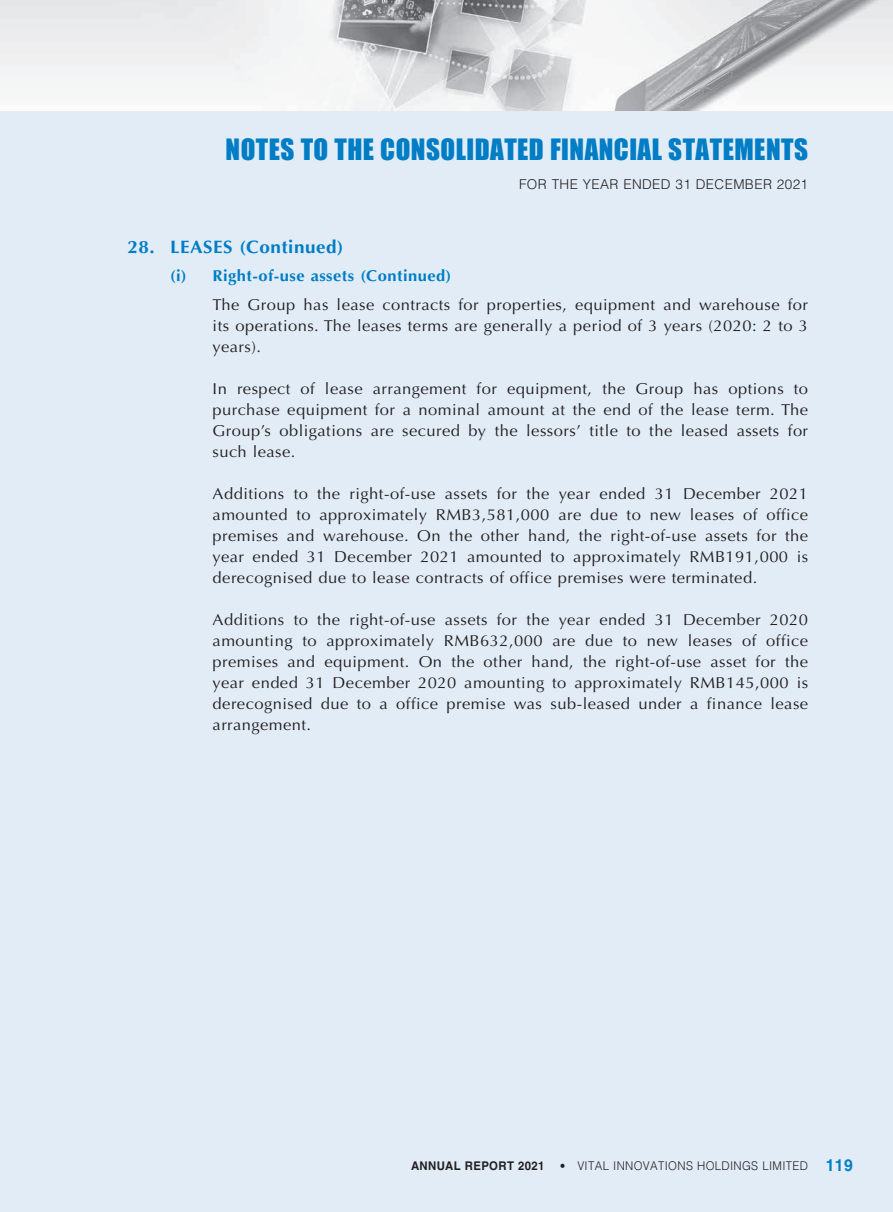
<style>
.page{position:relative;width:893px;height:1212px;background:#fff}
.page>*{position:absolute;margin:0;border:0;box-sizing:border-box;transform-origin:0 0}
.t1{font:27px "Impact";letter-spacing:.015em;color:#007dc5}
.t2{font:700 18px "Optima LT Std";letter-spacing:.03em;color:#007dc5;scale:1.05 1}
.t3{font:15.75px/21px "Optima LT Std";letter-spacing:.03em;color:#231f20;text-align:justify;scale:1.05 1}
.t4{font:700 15.75px "Optima LT Std";letter-spacing:.03em;color:#007dc5;scale:1.05 1}
.t5{font:300 13.5px "Helvetica LT Std";letter-spacing:.03em;color:#231f20}
.t6{font:300 12px "Helvetica LT Std";letter-spacing:.03em;color:#231f20;scale:.95 1}
.t7{font:700 12px "Helvetica LT Std";letter-spacing:.03em;color:#231f20;scale:.95 1}
.s1{font-family:"Frutiger LT Std"}
.s2{font-weight:700;font-size:16.5px;color:#007dc5}
</style>
<div class="page">
<img style="left:0;top:0;width:893px;height:111px">
<div style="left:0;top:111px;width:893px;height:1101px;background:#e1ecf7"></div>
<h1 class="t1" style="left:226px;top:128px;width:584px">NOTES TO THE CONSOLIDATED FINANCIAL STATEMENTS</h1>
<p class="t5" style="left:519px;top:176px;width:290px">FOR THE YEAR ENDED 31 DECEMBER 2021</p>
<p class="t2" style="left:128px;top:236px;width:207px">28. LEASES (Continued)</p>
<p class="t4" style="left:170px;top:266px;width:269px">(i) Right-of-use assets (Continued)</p>
<p class="t3" style="left:213px;top:295px;width:569px">The Group has lease contracts for properties, equipment and warehouse for its operations. The leases terms are generally a period of 3 years (2020: 2 to 3 years).</p>
<p class="t3" style="left:213px;top:379px;width:569px">In respect of lease arrangement for equipment, the Group has options to purchase equipment for a nominal amount at the end of the lease term. The Group’s obligations are secured by the lessors’ title to the leased assets for such lease.</p>
<p class="t3" style="left:213px;top:484px;width:569px">Additions to the right-of-use assets for the year ended 31 December 2021 amounted to approximately RMB3,581,000 are due to new leases of office premises and warehouse. On the other hand, the right-of-use assets for the year ended 31 December 2021 amounted to approximately RMB191,000 is derecognised due to lease contracts of office premises were terminated.</p>
<p class="t3" style="left:213px;top:610px;width:569px">Additions to the right-of-use assets for the year ended 31 December 2020 amounting to approximately RMB632,000 are due to new leases of office premises and equipment. On the other hand, the right-of-use asset for the year ended 31 December 2020 amounting to approximately RMB145,000 is derecognised due to a office premise was sub-leased under a finance lease arrangement.</p>
<p class="t7" style="left:411px;top:1159px;width:142px">ANNUAL REPORT 2021</p>
<p class="t6" style="left:560px;top:1158px;width:310px"><span class="s1">•</span> VITAL INNOVATIONS HOLDINGS LIMITED <span class="s2">119</span></p>
</div>
